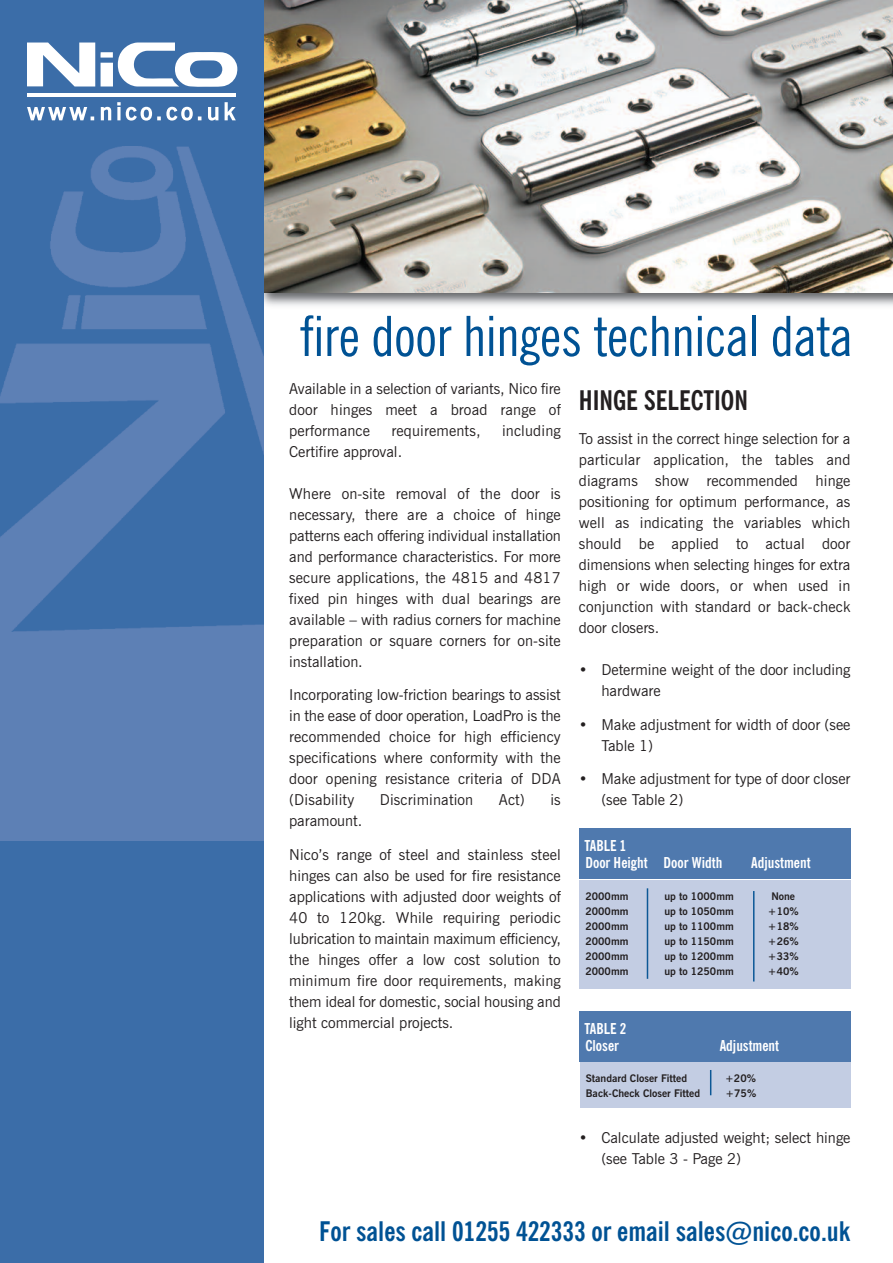
<style>
.page{position:relative;width:893px;height:1263px;background:#fff}
.page>*{position:absolute;margin:0;border:0;box-sizing:border-box;transform-origin:0 0}
.t1{font:condensed 55.5px "News Gothic BT";color:#005294}
.t2{font:700 condensed 27px "News Gothic BT";color:#005294}
.t3{font:700 condensed 27px "News Gothic BT";color:#231f20}
.t4{font:15px/21px "News Gothic BT";color:#231f20;text-align:justify}
.t5{font:700 condensed 15px/17.1px "News Gothic BT";color:#fff}
.t6{font:700 10.5px "News Gothic BT";color:#231f20}
</style>
<div class="page">
<img style="left:264px;top:292px;width:629px;height:14px">
<img style="left:264px;top:0;width:629px;height:292px">
<div style="left:0;top:0;width:264px;height:1263px;background:#3b6da8"></div>
<img style="left:0;top:146px;width:264px;height:694px">
<svg style="left:27px;top:43px;width:211px;height:44px"></svg>
<hr style="left:27px;top:93px;width:209px;height:3px;background:#fff">
<svg style="left:27px;top:102px;width:209px;height:19px"></svg>
<div style="left:580px;top:1062px;width:270px;height:46px;background:#c3cde3"></div>
<div style="left:579px;top:1012px;width:271px;height:50px;background:#4f79ae"></div>
<svg style="left:710px;top:1070px;width:1px;height:25px"></svg>
<div style="left:579px;top:880px;width:272px;height:108px;background:#c3cde3"></div>
<div style="left:579px;top:829px;width:271px;height:50px;background:#4f79ae"></div>
<hr style="left:647px;top:888px;width:1px;height:91px;background:#0c5896">
<hr style="left:753px;top:891px;width:1px;height:90px;background:#0c5896">
<h1 class="t1" style="left:301px;top:316px;width:553px">fire door hinges technical data</h1>
<p class="t4" style="left:289px;top:379px;width:273px">Available in a selection of variants, Nico fire door hinges meet a broad range of performance</p>
<p class="t4" style="left:391px;top:421px;width:91px">requirements,</p>
<p class="t4" style="left:502px;top:421px;width:60px">including</p>
<p class="t4" style="left:289px;top:442px;width:115px">Certifire approval.</p>
<p class="t4" style="left:289px;top:484px;width:273px">Where on-site removal of the door is necessary, there are a choice of hinge patterns each offering individual installation and performance characteristics. For more secure applications, the 4815 and 4817 fixed pin hinges with dual bearings are available – with radius corners for machine preparation or square corners for on-site installation.</p>
<p class="t4" style="left:289px;top:686px;width:273px">Incorporating low-friction bearings to assist in the ease of door operation, LoadPro is the recommended choice for high efficiency specifications where conformity with the door opening resistance criteria of DDA (Disability</p>
<p class="t4" style="left:380px;top:791px;width:95px">Discrimination</p>
<p class="t4" style="left:499px;top:791px;width:27px">Act)</p>
<p class="t4" style="left:550px;top:791px;width:12px">is</p>
<p class="t4" style="left:289px;top:812px;width:75px">paramount.</p>
<p class="t4" style="left:289px;top:846px;width:273px">Nico’s range of steel and stainless steel hinges can also be used for fire resistance applications with adjusted door weights of 40 to 120kg. While requiring periodic lubrication to maintain maximum efficiency, the hinges offer a low cost solution to minimum fire door requirements, making them ideal for domestic, social housing and light commercial projects.</p>
<h2 class="t3" style="left:579px;top:390px;width:171px">HINGE SELECTION</h2>
<p class="t4" style="left:579px;top:429px;width:273px">To assist in the correct hinge selection for a particular application, the tables and diagrams show recommended hinge positioning for optimum performance, as well as indicating the variables which should be applied to actual door dimensions when selecting hinges for extra high or wide doors, or when used in conjunction with standard or back-check door closers.</p>
<p class="t4" style="left:601px;top:660px;width:251px;text-indent:-23px">• Determine weight of the door including hardware</p>
<p class="t4" style="left:601px;top:715px;width:251px;text-indent:-23px">• Make adjustment for width of door (see<br>Table 1)</p>
<p class="t4" style="left:601px;top:770px;width:251px;text-indent:-23px">• Make adjustment for type of door closer (see Table 2)</p>
<p class="t5" style="left:584px;top:838px;width:139px">TABLE 1<br>Door Height Door Width</p>
<p class="t5" style="left:751px;top:855px;width:61px">Adjustment</p>
<p class="t6" style="left:585px;top:892px;width:44px">2000mm</p>
<p class="t6" style="left:664px;top:892px;width:71px">up to 1000mm</p>
<p class="t6" style="left:771px;top:892px;width:25px">None</p>
<p class="t6" style="left:585px;top:907px;width:44px">2000mm</p>
<p class="t6" style="left:664px;top:907px;width:71px">up to 1050mm</p>
<p class="t6" style="left:768px;top:907px;width:32px">+10%</p>
<p class="t6" style="left:585px;top:922px;width:44px">2000mm</p>
<p class="t6" style="left:664px;top:922px;width:71px">up to 1100mm</p>
<p class="t6" style="left:768px;top:922px;width:32px">+18%</p>
<p class="t6" style="left:585px;top:937px;width:44px">2000mm</p>
<p class="t6" style="left:664px;top:937px;width:71px">up to 1150mm</p>
<p class="t6" style="left:768px;top:937px;width:32px">+26%</p>
<p class="t6" style="left:585px;top:952px;width:44px">2000mm</p>
<p class="t6" style="left:664px;top:952px;width:71px">up to 1200mm</p>
<p class="t6" style="left:768px;top:952px;width:32px">+33%</p>
<p class="t6" style="left:585px;top:967px;width:44px">2000mm</p>
<p class="t6" style="left:664px;top:967px;width:71px">up to 1250mm</p>
<p class="t6" style="left:768px;top:967px;width:32px">+40%</p>
<p class="t5" style="left:584px;top:1021px;width:43px">TABLE 2<br>Closer</p>
<p class="t5" style="left:720px;top:1038px;width:61px">Adjustment</p>
<p class="t6" style="left:586px;top:1074px;width:103px">Standard Closer Fitted</p>
<p class="t6" style="left:725px;top:1074px;width:32px">+20%</p>
<p class="t6" style="left:586px;top:1089px;width:116px">Back-Check Closer Fitted</p>
<p class="t6" style="left:725px;top:1089px;width:32px">+75%</p>
<p class="t4" style="left:601px;top:1128px;width:251px;text-indent:-23px">• Calculate adjusted weight; select hinge (see Table 3 - Page 2)</p>
<h2 class="t2" style="left:319px;top:1221px;width:532px">For sales call 01255 422333 or email sales@nico.co.uk</h2>
</div>
